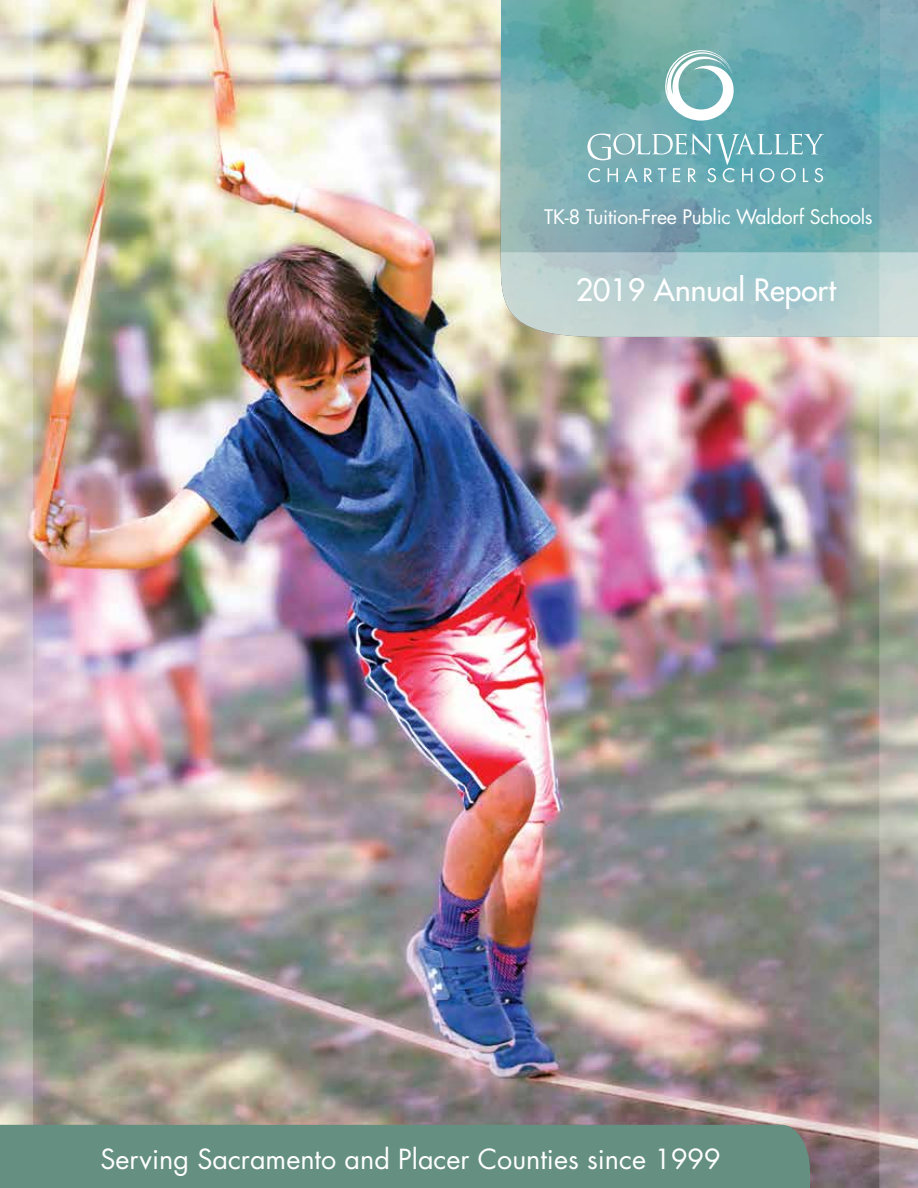
<style>
.page{position:relative;width:918px;height:1188px;background:#fff}
.page>*{position:absolute;margin:0;border:0;box-sizing:border-box;transform-origin:0 0}
.t1{font:30px "Futura";color:#fff}
.t2{font:27px "Futura";color:#fff}
.t3{font:19.5px "Futura";letter-spacing:-.015em;color:#fff}
</style>
<div class="page">
<img style="left:33px;top:0;width:466px;height:1125px">
<svg style="left:0;top:0;width:33px;height:1125px;background:#d1c9c1"></svg>
<div style="left:0;top:1125px;width:499px;height:63px;background:#648f81"></div>
<img style="left:499px;top:0;width:419px;height:1188px">
<p class="t3" style="left:544px;top:204px;width:330px">TK-8 Tuition-Free Public Waldorf Schools</p>
<p class="t1" style="left:576px;top:270px;width:261px">2019 Annual Report</p>
<p class="t2" style="left:100px;top:1140px;width:622px">Serving Sacramento and Placer Counties since 1999</p>
</div>
